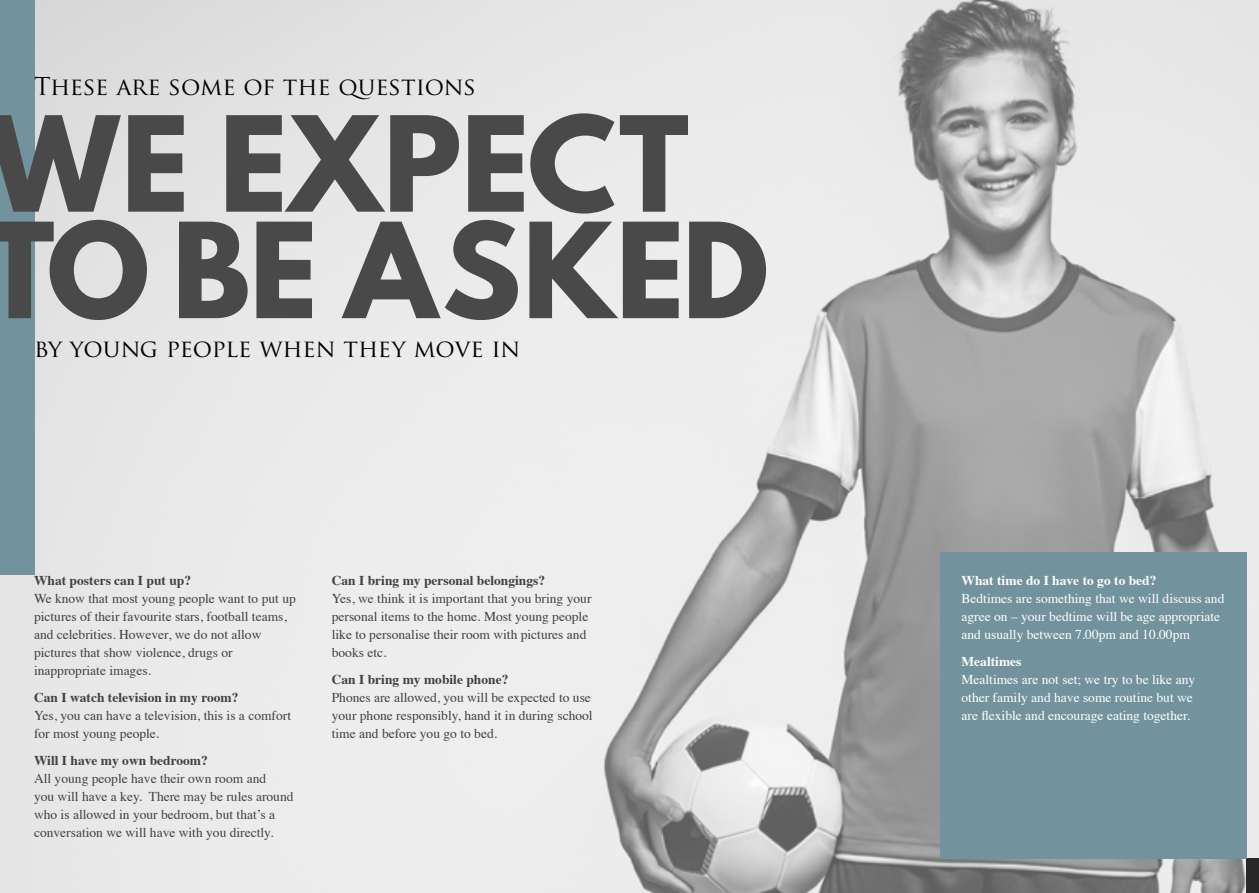
<style>
.page{position:relative;width:1259px;height:893px;background:#fff}
.page>*{position:absolute;margin:0;border:0;box-sizing:border-box;transform-origin:0 0}
.t1{font:100 117px/106.5px "Spartan";letter-spacing:-.05em;color:#494949}
.t2{font:24px "Trajan Pro";color:#000}
.t3{font:13.5px/18px "Times";color:#414042}
.t4{font:13.5px/18px "Times";color:#fff}
.t5{font:700 13.5px "Times";color:#414042}
.t6{font:700 13.5px "Times";color:#fff}
</style>
<div class="page">
<img style="left:0;top:0;width:1259px;height:893px">
<div style="left:1246px;top:859px;width:13px;height:34px;background:#292929"></div>
<div style="left:940px;top:552px;width:306px;height:307px;background:#72939d"></div>
<div style="left:0;top:0;width:34px;height:575px;background:#72939d"></div>
<h2 class="t2" style="left:34px;top:71px;width:444px">These are some of the questions</h2>
<h1 class="t1" style="left:-15px;top:108px;width:787px">WE EXPECT<br>TO BE ASKED</h1>
<h2 class="t2" style="left:34px;top:333px;width:488px">by young people when they move in</h2>
<p class="t5" style="left:34px;top:567px;width:159px">What posters can I put up?</p>
<p class="t3" style="left:34px;top:588px;width:263px">We know that most young people want to put up pictures of their favourite stars, football teams, and celebrities. However, we do not allow pictures that show violence, drugs or inappropriate images.</p>
<p class="t5" style="left:34px;top:684px;width:206px">Can I watch television in my room?</p>
<p class="t3" style="left:34px;top:705px;width:258px">Yes, you can have a television, this is a comfort for most young people.</p>
<p class="t5" style="left:34px;top:747px;width:175px">Will I have my own bedroom?</p>
<p class="t3" style="left:34px;top:768px;width:261px">All young people have their own room and<br>you will have a key. There may be rules around who is allowed in your bedroom, but that’s a conversation we will have with you directly.</p>
<p class="t5" style="left:332px;top:567px;width:215px">Can I bring my personal belongings?</p>
<p class="t3" style="left:332px;top:588px;width:261px">Yes, we think it is important that you bring your personal items to the home. Most young people like to personalise their room with pictures and books etc.</p>
<p class="t5" style="left:332px;top:666px;width:178px">Can I bring my mobile phone?</p>
<p class="t3" style="left:332px;top:687px;width:262px">Phones are allowed, you will be expected to use your phone responsibly, hand it in during school time and before you go to bed.</p>
<p class="t6" style="left:961px;top:567px;width:196px">What time do I have to go to bed?</p>
<p class="t4" style="left:961px;top:588px;width:264px">Bedtimes are something that we will discuss and agree on – your bedtime will be age appropriate and usually between 7.00pm and 10.00pm</p>
<p class="t6" style="left:961px;top:648px;width:61px">Mealtimes</p>
<p class="t4" style="left:961px;top:669px;width:235px">Mealtimes are not set; we try to be like any other family and have some routine but we are flexible and encourage eating together.</p>
</div>
